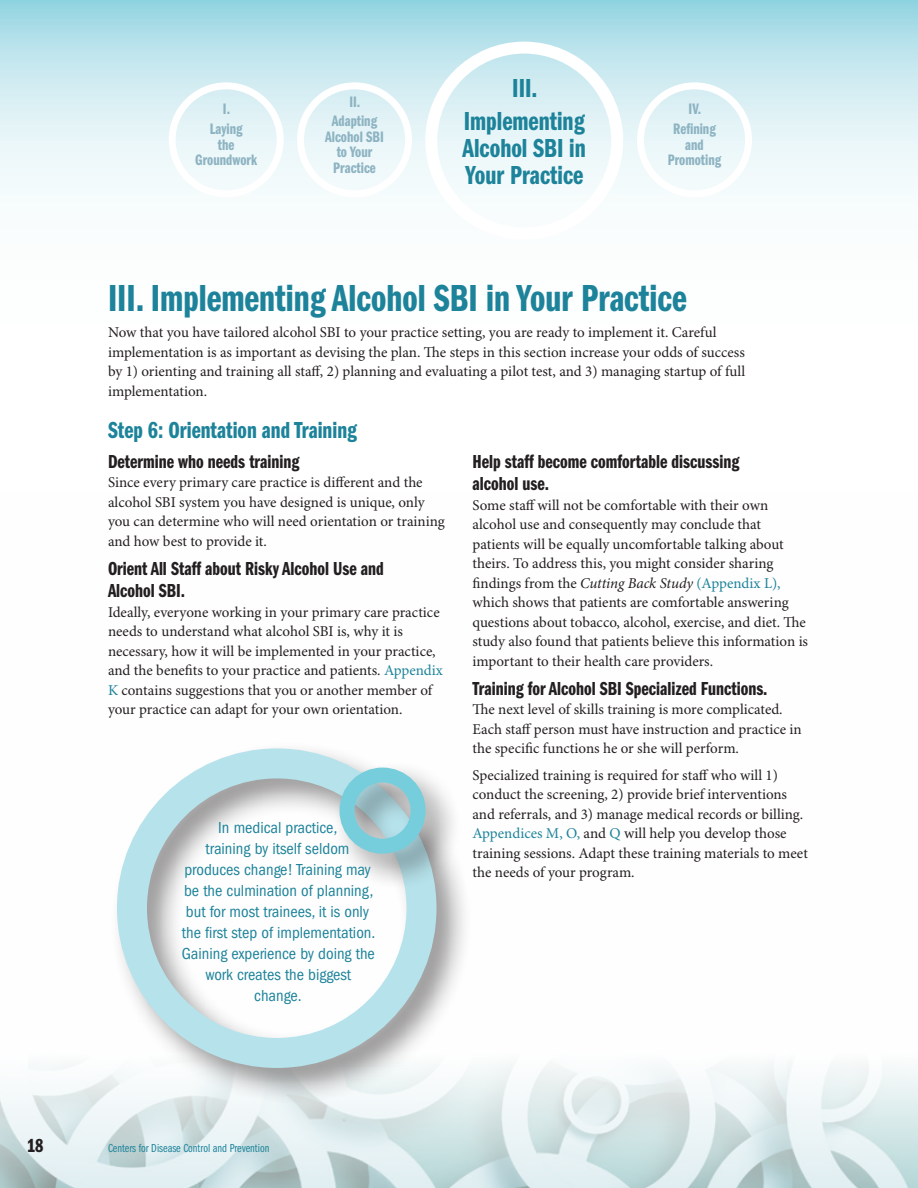
<style>
.page{position:relative;width:918px;height:1188px;background:#fff}
.page>*{position:absolute;margin:0;border:0;box-sizing:border-box;transform-origin:0 0}
.t1{font:39px "ITC Franklin Gothic Std Dm Cp";color:#1d839a}
.t2{font:27px/33.8px "ITC Franklin Gothic Std Dm Cp";color:#1d839a;text-align:center}
.t3{font:24px "ITC Franklin Gothic Std Dm Cp";color:#1d839a}
.t4{font:19.5px/22.5px "ITC Franklin Gothic Std Dm Cp";color:#231f20}
.t5{font:condensed 16.5px/21px "ITC Franklin Gothic Std";color:#1d839a;text-align:center}
.t6{font:15.75px/15.8px "ITC Franklin Gothic Std Dm Cp";color:#8db3c2;text-align:center}
.t7{font:15px/19.5px "Minion Pro";color:#231f20}
.t8{font:12px "ITC Franklin Gothic Std Bk Cp";color:#1d839a}
.s1{color:#1d839a}
.s2{font-style:italic}
</style>
<div class="page">
<img style="left:0;top:1064px;width:918px;height:124px">
<svg style="left:0;top:0;width:918px;height:194px"></svg>
<div style="left:425px;top:42px;width:198px;height:198px;border:12px solid #fff;border-radius:50%"></div>
<div style="left:169px;top:82px;width:115px;height:115px;border:7px solid #fff;border-radius:50%"></div>
<div style="left:297px;top:82px;width:115px;height:115px;border:7px solid #fff;border-radius:50%"></div>
<div style="left:637px;top:82px;width:115px;height:115px;border:7px solid #fff;border-radius:50%"></div>
<div style="left:109px;top:740px;width:364px;height:365px;background:#231f20;opacity:.48"></div>
<div style="left:117px;top:748px;width:320px;height:320px;border:30px solid #b6e2eb;border-radius:50%"></div>
<div style="left:332px;top:760px;width:130px;height:130px;background:#231f20;opacity:.48"></div>
<div style="left:339px;top:768px;width:87px;height:86px;border:15px solid #76cedc;border-radius:50%"></div>
<h3 class="t4" style="left:27px;top:1135px;width:18px">18</h3>
<p class="t6" style="left:210px;top:100px;width:34px;line-height:19.6px">I.<br>Laying</p>
<p class="t6" style="left:195px;top:137px;width:64px">the<br>Groundwork</p>
<p class="t6" style="left:332px;top:92px;width:47px;line-height:19.6px">II.<br>Adapting</p>
<p class="t6" style="left:325px;top:129px;width:60px">Alcohol SBI to Your<br>Practice</p>
<p class="t2" style="left:464px;top:71px;width:122px">III.<br>Implementing</p>
<p class="t2" style="left:463px;top:135px;width:125px;line-height:27px;text-align:left">Alcohol SBI in<br>Your Practice</p>
<p class="t6" style="left:673px;top:100px;width:44px;line-height:19.6px">IV.<br>Refining</p>
<p class="t6" style="left:668px;top:137px;width:55px">and<br>Promoting</p>
<p class="t1" style="left:108px;top:276px;width:580px">III. Implementing Alcohol SBI in Your Practice</p>
<p class="t7" style="left:108px;top:323px;width:639px">Now that you have tailored alcohol SBI to your practice setting, you are ready to implement it. Careful implementation is as important as devising the plan. The steps in this section increase your odds of success by 1) orienting and training all staff, 2) planning and evaluating a pilot test, and 3) managing startup of full</p>
<p class="t7" style="left:108px;top:382px;width:101px">implementation.</p>
<p class="t3" style="left:108px;top:417px;width:250px">Step 6: Orientation and Training</p>
<p class="t4" style="left:108px;top:450px;width:193px">Determine who needs training</p>
<p class="t7" style="left:108px;top:473px;width:338px">Since every primary care practice is different and the alcohol SBI system you have designed is unique, only you can determine who will need orientation or training and how best to provide it.</p>
<p class="t4" style="left:108px;top:557px;width:277px">Orient All Staff about Risky Alcohol Use and<br>Alcohol SBI.</p>
<p class="t7" style="left:108px;top:603px;width:336px">Ideally, everyone working in your primary care practice needs to understand what alcohol SBI is, why it is necessary, how it will be implemented in your practice, and the benefits to your practice and patients. <span class="s1">Appendix K</span> contains suggestions that you or another member of your practice can adapt for your own orientation.</p>
<p class="t4" style="left:472px;top:450px;width:268px">Help staff become comfortable discussing alcohol use.</p>
<p class="t7" style="left:472px;top:496px;width:337px">Some staff will not be comfortable with their own alcohol use and consequently may conclude that patients will be equally uncomfortable talking about theirs. To address this, you might consider sharing findings from the <span class="s2">Cutting Back Study</span> <span class="s1">(Appendix L), </span>which shows that patients are comfortable answering questions about tobacco, alcohol, exercise, and diet. The study also found that patients believe this information is important to their health care providers.</p>
<p class="t4" style="left:472px;top:677px;width:297px">Training for Alcohol SBI Specialized Functions.</p>
<p class="t7" style="left:472px;top:700px;width:331px">The next level of skills training is more complicated.<br>Each staff person must have instruction and practice in the specific functions he or she will perform.</p>
<p class="t7" style="left:472px;top:766px;width:337px">Specialized training is required for staff who will 1) conduct the screening, 2) provide brief interventions and referrals, and 3) manage medical records or billing.<br><span class="s1">Appendices M, O,</span> and <span class="s1">Q</span> will help you develop those training sessions. Adapt these training materials to meet the needs of your program.</p>
<p class="t5" style="left:182px;top:817px;width:195px">In medical practice,<br>training by itself seldom produces change! Training may be the culmination of planning, but for most trainees, it is only the first step of implementation.<br>Gaining experience by doing the work creates the biggest change.</p>
<p class="t8" style="left:108px;top:1141px;width:163px">Centers for Disease Control and Prevention</p>
</div>
